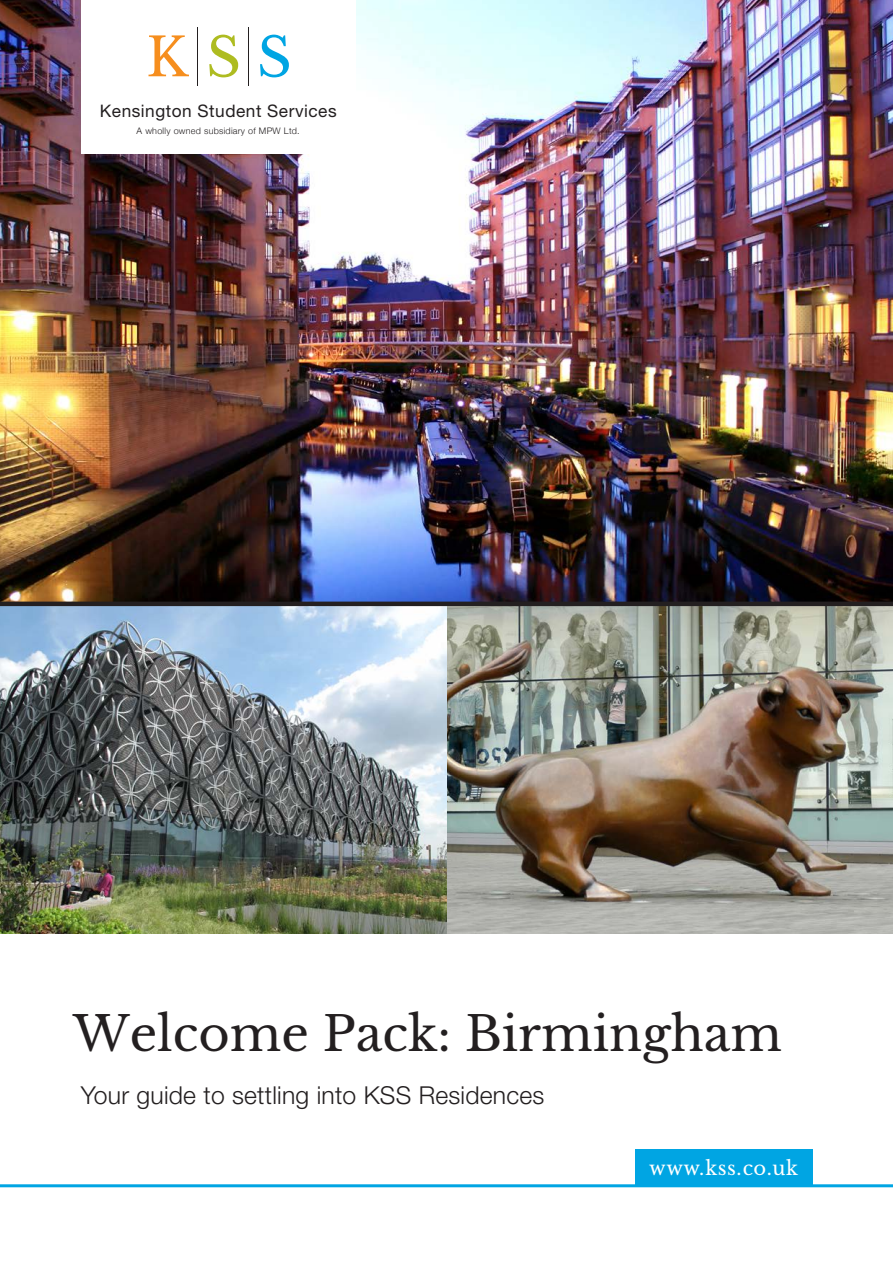
<style>
.page{position:relative;width:893px;height:1263px;background:#fff}
.page>*{position:absolute;margin:0;border:0;box-sizing:border-box;transform-origin:0 0}
.Body_header{font:48px "Libre Baskerville";color:#231f20}
.t1{font:300 24.75px "Helvetica Neue LT Std";letter-spacing:.01em;color:#231f20}
.Body_header-2{font:19.5px "Libre Baskerville";letter-spacing:.025em;color:#fff}
.t2{font:17.25px "Helvetica Neue LT Std";letter-spacing:.03em;color:#231f20}
.t3{font:300 9px "Helvetica Neue";letter-spacing:.025em;color:#231f20}
</style>
<div class="page">
<img style="left:0;top:0;width:893px;height:933px">
<div style="left:81px;top:0;width:274px;height:153px;background:#fff"></div>
<svg style="left:149px;top:35px;width:40px;height:41px"></svg>
<svg style="left:209px;top:35px;width:29px;height:42px"></svg>
<svg style="left:260px;top:35px;width:29px;height:42px"></svg>
<hr style="left:197px;top:27px;width:1px;height:58px;background:#231f20">
<hr style="left:248px;top:27px;width:1px;height:58px;background:#231f20">
<hr style="left:0;top:602px;width:893px;height:4px;background:#231f20">
<div style="left:635px;top:1149px;width:177px;height:36px;background:#00a5e3"></div>
<hr style="left:0;top:1184px;width:893px;height:3px;background:#00a5e3">
<p class="t2" style="left:100px;top:101px;width:238px">Kensington Student Services</p>
<p class="t3" style="left:136px;top:123px;width:165px">A wholly owned subsidiary of MPW Ltd.</p>
<p class="Body_header" style="left:73px;top:1004px;width:710px">Welcome Pack: Birmingham</p>
<p class="t1" style="left:81px;top:1079px;width:465px">Your guide to settling into KSS Residences</p>
<p class="Body_header-2" style="left:649px;top:1156px;width:150px">www.kss.co.uk</p>
</div>
